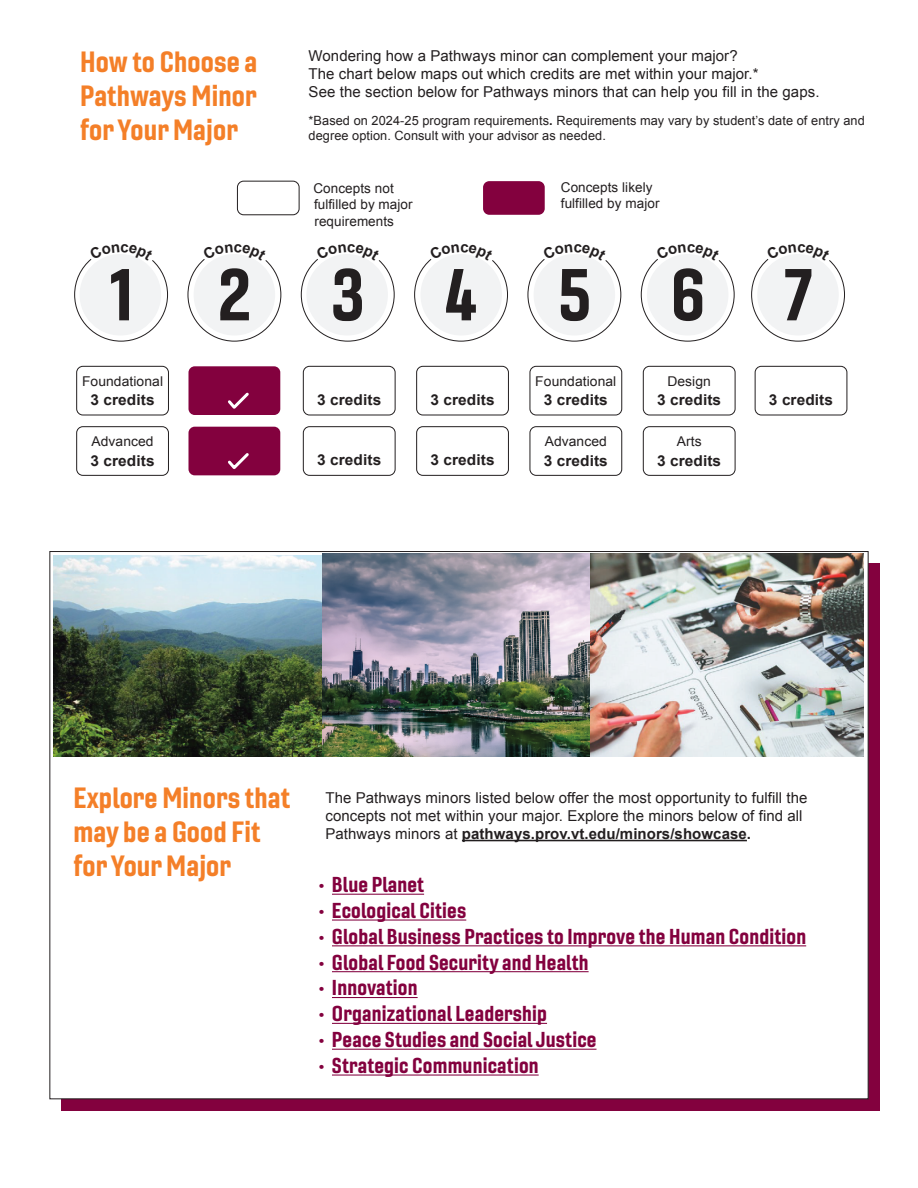
<style>
.page{position:relative;width:918px;height:1188px;background:#fff}
.page>*{position:absolute;margin:0;border:0;box-sizing:border-box;transform-origin:0 0}
.t1{font:71.25px "Gineso Con Bol";color:#231f20}
.t2{font:28.5px/34.2px "Gineso Con Bol";letter-spacing:.005em;color:#f47f28}
.t3{font:21px "Gineso Con Bol";letter-spacing:.01em;color:#83013e}
.t4{font:15px/18px "Arial";letter-spacing:.005em;color:#231f20}
.t5{font:700 15px "Arial";letter-spacing:.005em;color:#231f20}
.t6{font:13.5px/16.2px "Arial";letter-spacing:.005em;color:#231f20}
.t7{font:12.75px/15.3px "Arial";letter-spacing:.005em;color:#231f20}
.s1{font-weight:700}
</style>
<div class="page">
<div style="left:62px;top:564px;width:818px;height:547px;background:#83013e"></div>
<div style="left:49px;top:551px;width:820px;height:548px;background:#fff;border:1px solid #231f20"></div>
<hr style="left:462px;top:840px;width:285px;height:1px;background:#231f20">
<img style="left:54px;top:555px;width:269px;height:202px">
<img style="left:323px;top:554px;width:268px;height:203px">
<img style="left:591px;top:554px;width:273px;height:203px">
<hr style="left:332px;top:894px;width:92px;height:1px;background:#83013e">
<hr style="left:332px;top:920px;width:134px;height:1px;background:#83013e">
<hr style="left:332px;top:971px;width:257px;height:1px;background:#83013e">
<hr style="left:332px;top:945px;width:474px;height:1px;background:#83013e">
<hr style="left:332px;top:997px;width:86px;height:1px;background:#83013e">
<hr style="left:332px;top:1049px;width:265px;height:1px;background:#83013e">
<hr style="left:332px;top:1023px;width:215px;height:1px;background:#83013e">
<hr style="left:332px;top:1075px;width:207px;height:1px;background:#83013e">
<div style="left:303px;top:366px;width:92px;height:49px;border:1px solid #231f20;border-radius:6px"></div>
<div style="left:416px;top:366px;width:93px;height:49px;border:1px solid #231f20;border-radius:6px"></div>
<div style="left:643px;top:366px;width:92px;height:49px;border:1px solid #231f20;border-radius:6px"></div>
<div style="left:755px;top:366px;width:92px;height:49px;border:1px solid #231f20;border-radius:6px"></div>
<div style="left:237px;top:181px;width:62px;height:34px;border:1px solid #231f20;border-radius:6px"></div>
<div style="left:483px;top:181px;width:62px;height:34px;background:#83013e;border-radius:6px"></div>
<div style="left:76px;top:426px;width:93px;height:50px;border:1px solid #231f20;border-radius:6px"></div>
<div style="left:303px;top:426px;width:92px;height:50px;border:1px solid #231f20;border-radius:6px"></div>
<div style="left:416px;top:426px;width:93px;height:50px;border:1px solid #231f20;border-radius:6px"></div>
<div style="left:643px;top:426px;width:92px;height:50px;border:1px solid #231f20;border-radius:6px"></div>
<div style="left:76px;top:366px;width:93px;height:49px;border:1px solid #231f20;border-radius:6px"></div>
<div style="left:530px;top:426px;width:92px;height:50px;border:1px solid #231f20;border-radius:6px"></div>
<div style="left:530px;top:366px;width:92px;height:49px;border:1px solid #231f20;border-radius:6px"></div>
<div style="left:189px;top:427px;width:91px;height:48px;background:#83013e;border-radius:6px"></div>
<svg style="left:228px;top:453px;width:21px;height:16px"></svg>
<div style="left:189px;top:366px;width:91px;height:49px;background:#83013e;border-radius:6px"></div>
<svg style="left:228px;top:392px;width:21px;height:17px"></svg>
<svg style="left:751px;top:254px;width:94px;height:88px"></svg>
<svg style="left:641px;top:254px;width:94px;height:88px"></svg>
<svg style="left:528px;top:254px;width:93px;height:88px"></svg>
<svg style="left:414px;top:254px;width:94px;height:88px"></svg>
<svg style="left:301px;top:254px;width:94px;height:88px"></svg>
<svg style="left:188px;top:254px;width:93px;height:88px"></svg>
<svg style="left:74px;top:254px;width:94px;height:88px"></svg>
<h2 class="t2" style="left:80px;top:44px;width:179px;text-align:justify">How to Choose a Pathways Minor for Your Major</h2>
<p class="t4" style="left:309px;top:47px;width:512px">Wondering how a Pathways minor can complement your major?<br>The chart below maps out which credits are met within your major.*<br>See the section below for Pathways minors that can help you fill in the gaps.</p>
<p class="t7" style="left:309px;top:113px;width:558px">*Based on 2024-25 program requirements<span class="s1">.</span> Requirements may vary by student’s date of entry and degree option. Consult with your advisor as needed.</p>
<h1 class="t1" style="left:110px;top:249px;width:25px">1</h1>
<p class="t6" style="left:82px;top:373px;width:83px">Foundational</p>
<p class="t5" style="left:91px;top:390px;width:66px">3 credits</p>
<h1 class="t1" style="left:218px;top:249px;width:35px">2</h1>
<p class="t6" style="left:313px;top:181px;width:101px">Concepts not fulfilled by major requirements</p>
<p class="t6" style="left:561px;top:180px;width:100px">Concepts likely fulfilled by major</p>
<h1 class="t1" style="left:331px;top:249px;width:35px">3</h1>
<h1 class="t1" style="left:445px;top:249px;width:34px">4</h1>
<h1 class="t1" style="left:558px;top:249px;width:34px">5</h1>
<h1 class="t1" style="left:671px;top:249px;width:36px">6</h1>
<h1 class="t1" style="left:784px;top:249px;width:30px">7</h1>
<p class="t5" style="left:317px;top:390px;width:66px">3 credits</p>
<p class="t5" style="left:431px;top:390px;width:66px">3 credits</p>
<p class="t6" style="left:535px;top:373px;width:83px">Foundational</p>
<p class="t5" style="left:544px;top:390px;width:66px">3 credits</p>
<p class="t6" style="left:667px;top:373px;width:45px">Design</p>
<p class="t5" style="left:657px;top:390px;width:66px">3 credits</p>
<p class="t5" style="left:769px;top:390px;width:66px">3 credits</p>
<p class="t6" style="left:91px;top:433px;width:64px">Advanced</p>
<p class="t5" style="left:91px;top:450px;width:66px">3 credits</p>
<p class="t5" style="left:317px;top:450px;width:66px">3 credits</p>
<p class="t5" style="left:431px;top:450px;width:66px">3 credits</p>
<p class="t6" style="left:545px;top:433px;width:64px">Advanced</p>
<p class="t5" style="left:544px;top:450px;width:66px">3 credits</p>
<p class="t6" style="left:677px;top:433px;width:26px">Arts</p>
<p class="t5" style="left:657px;top:450px;width:66px">3 credits</p>
<h2 class="t2" style="left:73px;top:780px;width:218px">Explore Minors that may be a Good Fit for Your Major</h2>
<p class="t4" style="left:325px;top:789px;width:484px">The Pathways minors listed below offer the most opportunity to fulfill the concepts not met within your major. Explore the minors below of find all<br>Pathways minors at <span class="s1">pathways.prov.vt.edu/minors/showcase.</span></p>
<h3 class="t3" style="left:318px;top:871px;width:107px">• Blue Planet</h3>
<h3 class="t3" style="left:318px;top:897px;width:149px">• Ecological Cities</h3>
<h3 class="t3" style="left:318px;top:949px;width:272px">• Global Food Security and Health</h3>
<h3 class="t3" style="left:318px;top:923px;width:489px">• Global Business Practices to Improve the Human Condition</h3>
<h3 class="t3" style="left:318px;top:974px;width:101px">• Innovation</h3>
<h3 class="t3" style="left:318px;top:1026px;width:280px">• Peace Studies and Social Justice</h3>
<h3 class="t3" style="left:318px;top:1000px;width:230px">• Organizational Leadership</h3>
<h3 class="t3" style="left:318px;top:1052px;width:222px">• Strategic Communication</h3>
</div>
